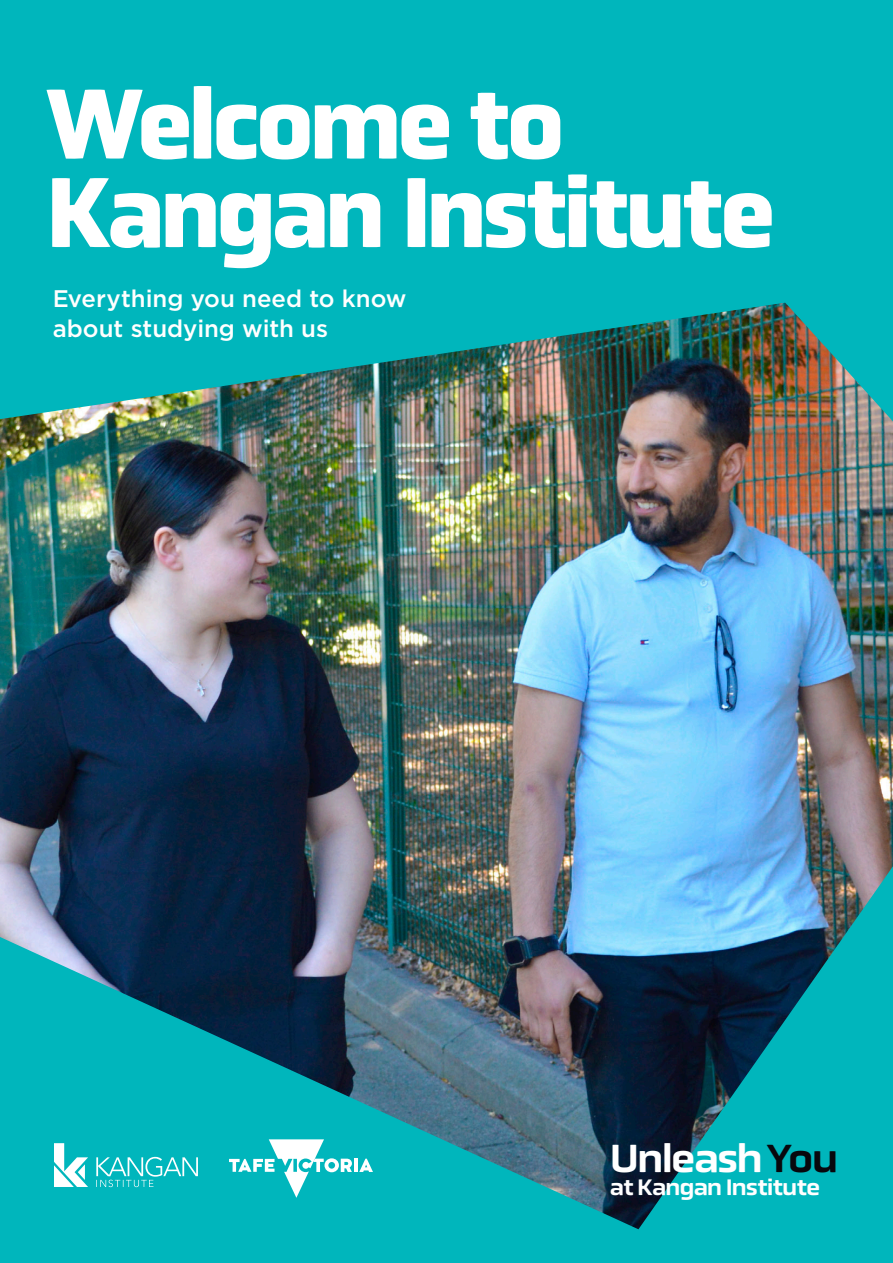
<style>
.page{position:relative;width:893px;height:1263px;background:#00b6bc}
.page>*{position:absolute;margin:0;border:0;box-sizing:border-box;transform-origin:0 0}
.Sub_header_1{font:700 100.5px/88.5px "Obvia";letter-spacing:-.055em;color:#fff}
.Headline{font:500 40.05px "Obvia Wide";letter-spacing:-.055em;color:#fff}
.Sub_header_1-2{font:500 24px/30px "Gotham";color:#fff}
.Headline-2{font:500 22.95px "Obvia Wide";letter-spacing:-.04em;color:#fff}
.s1{color:#08080d}
</style>
<div class="page">
<img style="left:0;top:303px;width:893px;height:926px">
<svg style="left:96px;top:1157px;width:102px;height:30px"></svg>
<svg style="left:54px;top:1143px;width:34px;height:44px"></svg>
<hr style="left:354px;top:1159px;width:4px;height:13px;background:#fff">
<svg style="left:359px;top:1159px;width:14px;height:13px"></svg>
<svg style="left:229px;top:1139px;width:123px;height:59px"></svg>
<p class="Sub_header_1" style="left:45px;top:80px;width:732px">Welcome to<br>Kangan Institute</p>
<p class="Sub_header_1-2" style="left:53px;top:283px;width:355px">Everything you need to know about studying with us</p>
<p class="Headline" style="left:610px;top:1135px;width:230px">Unleash <span class="s1">You</span></p>
<p class="Headline-2" style="left:610px;top:1173px;width:212px">at Kangan Institute</p>
</div>
